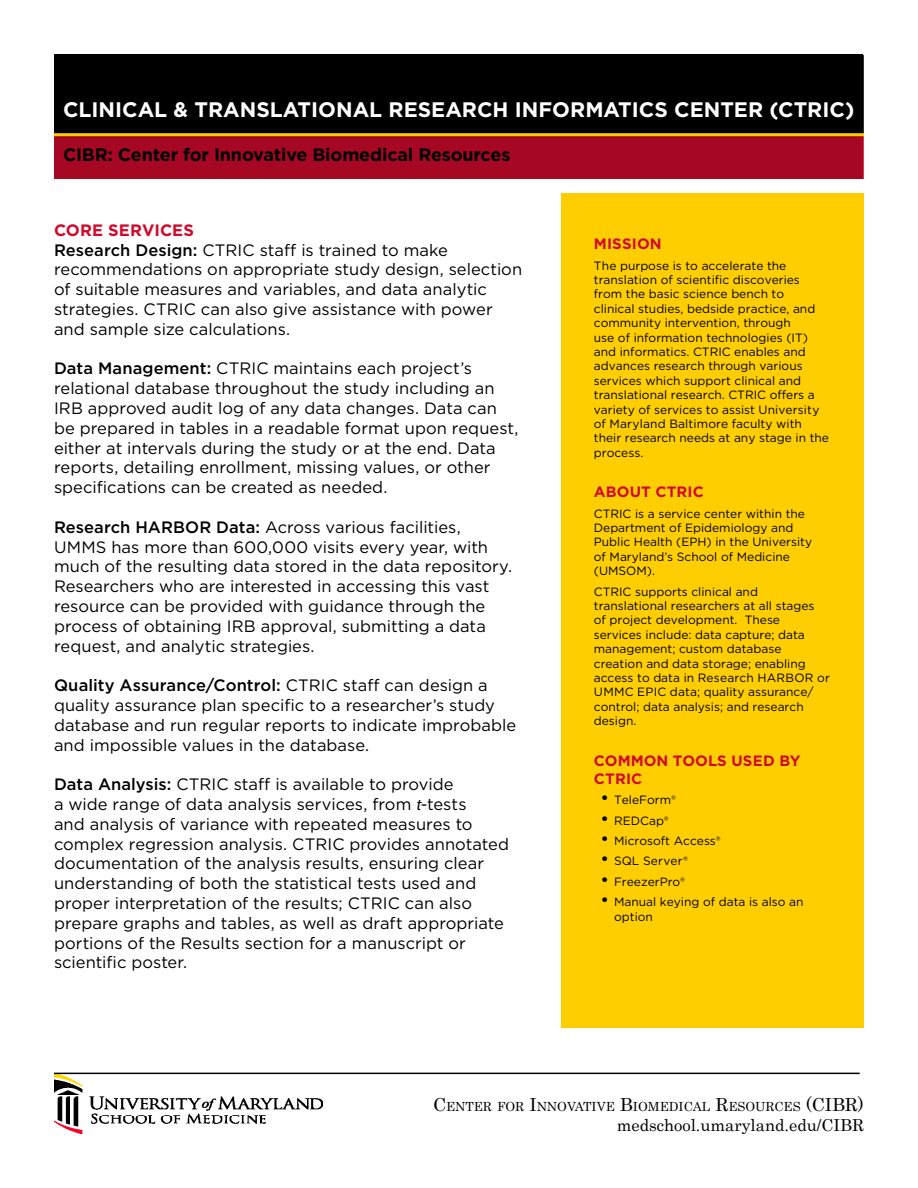
<style>
.page{position:relative;width:918px;height:1188px;background:#fff}
.page>*{position:absolute;margin:0;border:0;box-sizing:border-box;transform-origin:0 0}
.t1{font:700 21px "Gotham";color:#fff}
.t2{font:700 18px "Gotham";letter-spacing:-.01em;color:#000}
.t3{font:16.5px/19.8px "Gotham";color:#000}
.t4{font:16.5px "Century";color:#000}
.t5{font:700 15px/18px "Gotham";letter-spacing:.01em;color:#d00a2c}
.t6{font:12.6px "Century";color:#000}
.t7{font:12px/14.4px "Gotham";color:#000}
.t8{font:12px "Gotham";letter-spacing:.02em;color:#000}
.s1{font-weight:700;color:#d00a2c}
.s2{font-weight:500}
.s3{font-family:"Myriad Pro";font-style:italic}
.s4{font-size:18px}
.s5{font-style:inherit}
</style>
<div class="page">
<div style="left:562px;top:193px;width:302px;height:835px;background:#ffce00"></div>
<div style="left:54px;top:55px;width:810px;height:80px;background:#000"></div>
<div style="left:54px;top:134px;width:810px;height:44px;background:#a60823"></div>
<hr style="left:54px;top:133px;width:810px;height:3px;background:#ffce00">
<img style="left:54px;top:1074px;width:269px;height:60px">
<hr style="left:54px;top:1073px;width:806px;height:1px;background:#000">
<p class="t1" style="left:63px;top:96px;width:262px">CLINI CAL &amp; TRANSLATION</p>
<p class="t1" style="left:353px;top:96px;width:503px">AL RESEARCH IN FORMATICS CENTER (CTRIC)</p>
<p class="t2" style="left:63px;top:143px;width:449px">CI BR: Center for I nnovative Biomedical Resources</p>
<p class="t3" style="left:54px;top:220px;width:470px"><span class="s1">CORE SERVICES<br></span><span class="s2">Research Design:</span> CTRIC staff is trained to make recommendations on appropriate study design, selection of suitable measures and variables, and data analytic strategies. CTRIC can also give assistance with power and sample size calculations.</p>
<p class="t3" style="left:54px;top:358px;width:466px"><span class="s2">Data Management:</span> CTRIC maintains each project’s relational database throughout the study including an IRB approved audit log of any data changes. Data can be prepared in tables in a readable format upon request, either at intervals during the study or at the end. Data reports, detailing enrollment, missing values, or other specifications can be created as needed.</p>
<p class="t3" style="left:54px;top:517px;width:460px"><span class="s2">Research HARBOR Data:</span> Across various facilities, UMMS has more than 600,000 visits every year, with much of the resulting data stored in the data repository.<br>Researchers who are interested in accessing this vast resource can be provided with guidance through the process of obtaining IRB approval, submitting a data request, and analytic strategies.</p>
<p class="t3" style="left:54px;top:675px;width:464px"><span class="s2">Quality Assurance/Control:</span> CTRIC staff can design a quality assurance plan specific to a researcher’s study database and run regular reports to indicate improbable and impossible values in the database.</p>
<p class="t3" style="left:54px;top:774px;width:457px"><span class="s2">Data Analysis:</span> CTRIC staff is available to provide<br>a wide range of data analysis services, from <span class="s3">t</span>-tests<br>and analysis of variance with repeated measures to complex regression analysis. CTRIC provides annotated documentation of the analysis results, ensuring clear understanding of both the statistical tests used and proper interpretation of the results; CTRIC can also prepare graphs and tables, as well as draft appropriate portions of the Results section for a manuscript or scientific poster.</p>
<p class="t5" style="left:594px;top:235px;width:69px">Mission</p>
<p class="t7" style="left:594px;top:258px;width:237px">The purpose is to accelerate the translation of scientific discoveries from the basic science bench to<br>clinical studies, bedside practice, and community intervention, through<br>use of information technologies (IT) and informatics. CTRIC enables and advances research through various services which support clinical and translational research. CTRIC offers a variety of services to assist University of Maryland Baltimore faculty with their research needs at any stage in the process.</p>
<p class="t5" style="left:594px;top:483px;width:112px">ABOUT CTRI C</p>
<p class="t7" style="left:594px;top:506px;width:220px">CTRIC is a service center within the<br>Department of Epidemiology and<br>Public Health (EPH) in the University of Maryland’s School of Medicine (UMSOM).</p>
<p class="t7" style="left:594px;top:584px;width:238px">CTRIC supports clinical and translational researchers at all stages<br>of project development. These services include: data capture; data management; custom database creation and data storage; enabling access to data in Research HARBOR or<br>UMMC EPIC data; quality assurance/ control; data analysis; and research design.</p>
<p class="t5" style="left:594px;top:751px;width:208px">COMMON TOOLS USED BY<br>CTRIC</p>
<p class="t7" style="left:601px;top:792px;width:77px"><span class="s4">•</span> TeleForm®</p>
<p class="t7" style="left:601px;top:813px;width:70px"><span class="s4">•</span> REDCap®</p>
<p class="t7" style="left:601px;top:833px;width:122px"><span class="s4">•</span> Microsoft Access®</p>
<p class="t8" style="left:601px;top:853px;width:89px"><span class="s4">•</span> SQL Server®</p>
<p class="t7" style="left:601px;top:874px;width:86px"><span class="s4">•</span> FreezerPro®</p>
<p class="t7" style="left:614px;top:894px;width:191px;text-indent:-14px"><span class="s4">•</span> Manual keying of data is also an option</p>
<p class="t6" style="left:433px;top:1096px;width:432px"><span class="s4">C</span>ENTER FOR <span class="s4">I</span>NNOVATIVE <span class="s4">B</span>IOMEDICAL <span class="s4">R</span>ESOURCES <span class="s4">(CIBR)</span></p>
<p class="t4" style="left:617px;top:1111px;width:249px">medschool.umaryland.edu<span class="s5">/</span>CIBR</p>
</div>
